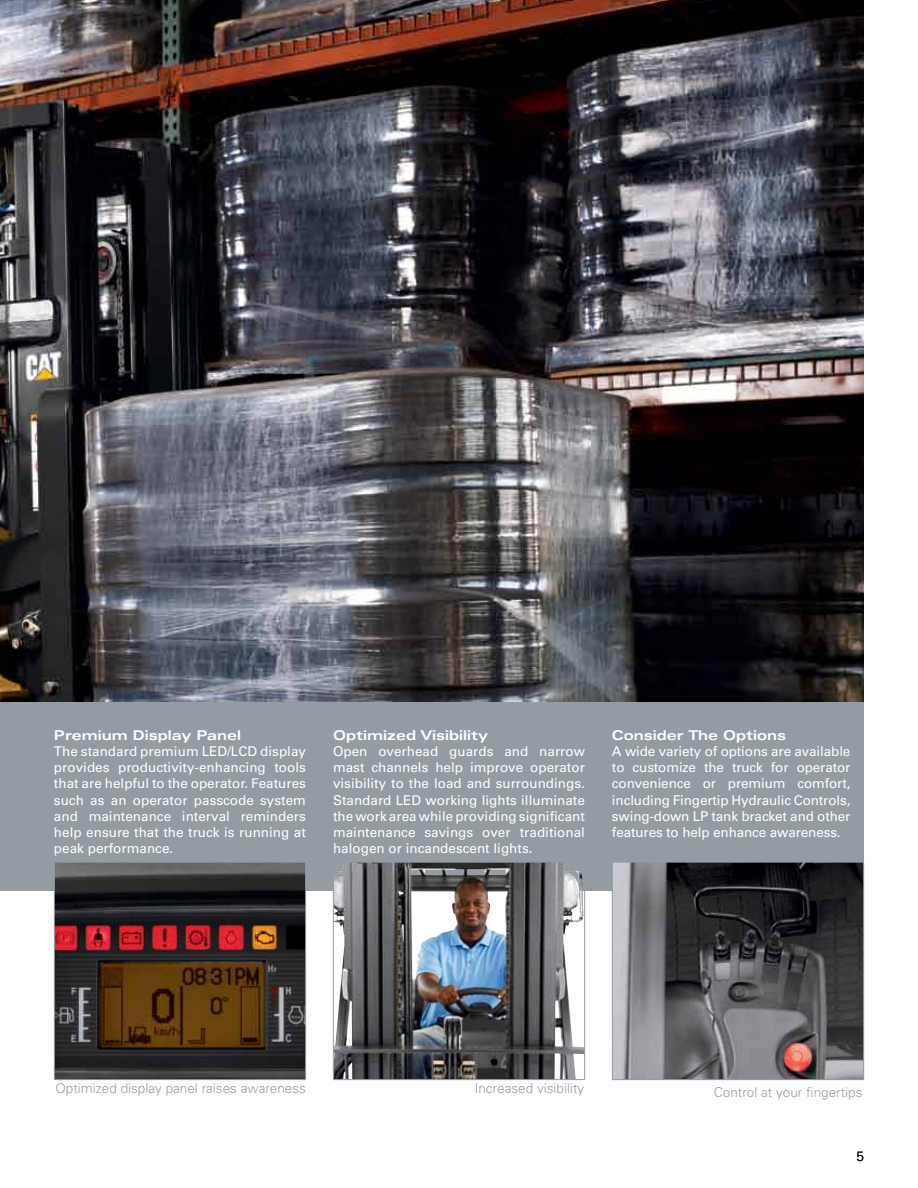
<style>
.page{position:relative;width:918px;height:1188px;background:#fff}
.page>*{position:absolute;margin:0;border:0;box-sizing:border-box;transform-origin:0 0}
.t1{font:13.5px/16.2px "Univers";color:#fff;text-align:justify}
.t2{font:300 13.5px "Univers";color:#949ca1}
.t3{font:700 expanded 13.5px "Univers";color:#fff}
.t4{font:300 13.5px "Univers";color:#000}
</style>
<div class="page">
<img style="left:0;top:0;width:864px;height:702px">
<div style="left:0;top:702px;width:864px;height:189px;background:#949ca1"></div>
<img style="left:56px;top:864px;width:248px;height:214px">
<div style="left:54px;top:862px;width:252px;height:218px;border:1px solid #949ca1"></div>
<img style="left:335px;top:864px;width:248px;height:214px">
<div style="left:333px;top:862px;width:252px;height:218px;border:1px solid #949ca1"></div>
<img style="left:614px;top:864px;width:248px;height:214px">
<div style="left:612px;top:862px;width:252px;height:218px;border:1px solid #949ca1"></div>
<img style="left:0;top:99px;width:204px;height:603px">
<p class="t3" style="left:54px;top:727px;width:189px">Premium Display Panel</p>
<p class="t1" style="left:54px;top:743px;width:254px">The standard premium LED/LCD display provides productivity-enhancing tools that are helpful to the operator. Features such as an operator passcode system and maintenance interval reminders help ensure that the truck is running at peak performance.</p>
<p class="t3" style="left:333px;top:727px;width:157px">Optimized Visibility</p>
<p class="t1" style="left:333px;top:743px;width:254px">Open overhead guards and narrow mast channels help improve operator visibility to the load and surroundings.<br>Standard LED working lights illuminate the work area while providing significant maintenance savings over traditional halogen or incandescent lights.</p>
<p class="t3" style="left:612px;top:727px;width:176px">Consider The Options</p>
<p class="t1" style="left:612px;top:743px;width:240px">A wide variety of options are available to customize the truck for operator convenience or premium comfort, including Fingertip Hydraulic Controls, swing-down LP tank bracket and other features to help enhance awareness.</p>
<p class="t2" style="left:55px;top:1080px;width:252px">Optimized display panel raises awareness</p>
<p class="t2" style="left:714px;top:1084px;width:150px">Control at your fingertips</p>
<p class="t2" style="left:475px;top:1080px;width:111px">Increased visibility</p>
<p class="t4" style="left:856px;top:1148px;width:9px">5</p>
</div>
